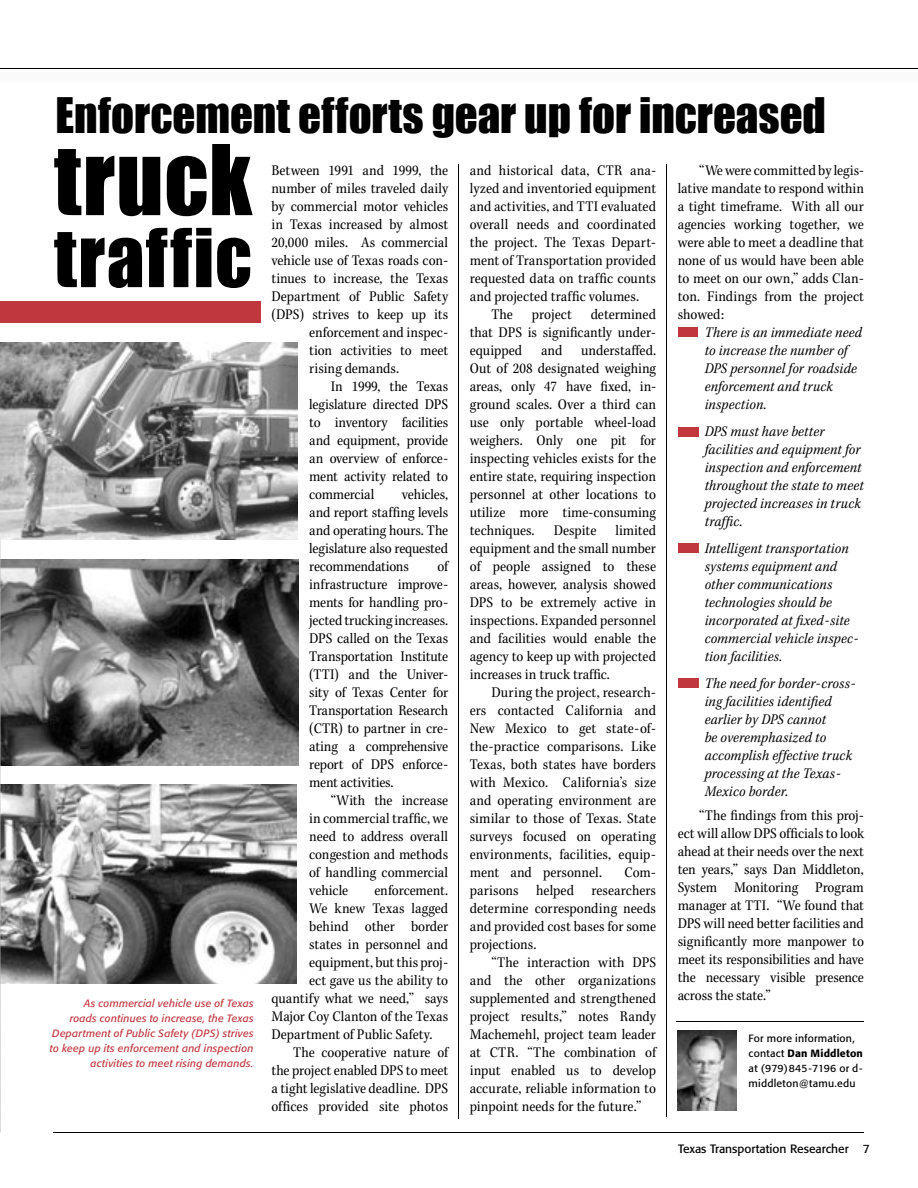
<style>
.page{position:relative;width:918px;height:1188px;background:#fff}
.page>*{position:absolute;margin:0;border:0;box-sizing:border-box;transform-origin:0 0}
.t1{font:90px "Impact";letter-spacing:.01em;color:#000}
.t2{font:75px "Impact";letter-spacing:.02em;color:#000}
.t3{font:45px "Impact";color:#000}
.t4{font:15px/18px "Kepl MM 385 450 10";color:#000;text-align:justify}
.t5{font:15px/18px "Kepl MM It 385 450 10";letter-spacing:.005em;color:#000}
.t6{font:15px "Kepl MM 385 450 10";letter-spacing:-.02em;color:#000}
.t7{font:12px "Formata";color:#000}
.t8{font:italic 10.5px/15px "Formata";letter-spacing:.02em;color:#c1373e;text-align:right}
.t9{font:10.5px/15px "Formata";letter-spacing:.02em;color:#000}
.s1{font-weight:500}
</style>
<div class="page">
<hr style="left:54px;top:1132px;width:810px;height:1px;background:#000">
<img style="left:1px;top:784px;width:295px;height:200px">
<img style="left:1px;top:560px;width:297px;height:206px">
<img style="left:0;top:301px;width:1px;height:831px">
<hr style="left:0;top:68px;width:918px;height:1px;background:#000">
<hr style="left:676px;top:1021px;width:188px;height:1px;background:#000">
<hr style="left:459px;top:164px;width:1px;height:955px;background:#000">
<hr style="left:666px;top:164px;width:1px;height:953px;background:#000">
<img style="left:0;top:342px;width:297px;height:198px">
<div style="left:0;top:302px;width:261px;height:21px;background:#c1373e"></div>
<div style="left:678px;top:327px;width:20px;height:9px;background:#c1373e"></div>
<div style="left:678px;top:427px;width:20px;height:9px;background:#c1373e"></div>
<div style="left:678px;top:543px;width:20px;height:9px;background:#c1373e"></div>
<div style="left:678px;top:678px;width:20px;height:10px;background:#c1373e"></div>
<img style="left:677px;top:1031px;width:60px;height:80px">
<h3 class="t3" style="left:56px;top:88px;width:772px">Enforcement efforts gear up for increased</h3>
<h1 class="t1" style="left:54px;top:124px;width:200px">truck</h1>
<h2 class="t2" style="left:54px;top:211px;width:200px">traffic</h2>
<p class="t8" style="left:50px;top:996px;width:205px">As commercial vehicle use of Texas<br>roads continues to increase, the Texas Department of Public Safety (DPS) strives to keep up its enforcement and inspection activities to meet rising demands.</p>
<p class="t4" style="left:272px;top:162px;width:178px">Between 1991 and 1999, the</p>
<p class="t4" style="left:272px;top:180px;width:178px">number of miles traveled daily</p>
<p class="t4" style="left:272px;top:198px;width:178px">by commercial motor vehicles</p>
<p class="t4" style="left:272px;top:216px;width:178px">in Texas increased by almost</p>
<p class="t4" style="left:272px;top:234px;width:178px">20,000 miles. As commercial</p>
<p class="t4" style="left:272px;top:252px;width:178px">vehicle use of Texas roads con-</p>
<p class="t4" style="left:272px;top:270px;width:178px">tinues to increase, the Texas</p>
<p class="t4" style="left:272px;top:288px;width:178px">Department of Public Safety</p>
<p class="t4" style="left:272px;top:306px;width:178px">(DPS) strives to keep up its</p>
<p class="t4" style="left:309px;top:324px;width:140px">enforcement and inspec-</p>
<p class="t4" style="left:309px;top:342px;width:140px">tion activities to meet</p>
<p class="t4" style="left:309px;top:360px;width:92px">rising demands.</p>
<p class="t4" style="left:331px;top:378px;width:119px">In 1999, the Texas</p>
<p class="t4" style="left:309px;top:396px;width:140px">legislature directed DPS</p>
<p class="t4" style="left:309px;top:414px;width:140px">to inventory facilities</p>
<p class="t6" style="left:309px;top:432px;width:140px">and equipment, provide</p>
<p class="t4" style="left:309px;top:450px;width:140px">an overview of enforce-</p>
<p class="t4" style="left:309px;top:468px;width:140px">ment activity related to</p>
<p class="t4" style="left:309px;top:486px;width:67px">commercial</p>
<p class="t4" style="left:309px;top:486px;width:140px;text-indent:93px">vehicles, and report staffing levels and operating hours. The legislature also requested recommendations</p>
<p class="t4" style="left:309px;top:558px;width:140px;text-indent:128px">of infrastructure improve&shy;ments for handling pro&shy;jected trucking increases.<br>DPS called on the Texas Transportation Institute (TTI) and the Univer&shy;sity of Texas Center for Transportation Research (CTR) to partner in cre&shy;ating a comprehensive report of DPS enforce&shy;ment activities.</p>
<p class="t4" style="left:309px;top:792px;width:140px;text-indent:22px">“With the increase in commercial traffic, we need to address overall congestion and methods of handling commercial vehicle</p>
<p class="t4" style="left:374px;top:882px;width:75px">enforcement.</p>
<p class="t4" style="left:309px;top:900px;width:140px">We knew Texas lagged</p>
<p class="t4" style="left:309px;top:918px;width:140px">behind other border</p>
<p class="t4" style="left:309px;top:936px;width:140px">states in personnel and</p>
<p class="t4" style="left:309px;top:954px;width:140px">equipment, but this proj-</p>
<p class="t4" style="left:309px;top:972px;width:140px">ect gave us the ability to</p>
<p class="t4" style="left:272px;top:990px;width:178px">quantify what we need,” says</p>
<p class="t4" style="left:272px;top:1008px;width:178px">Major Coy Clanton of the Texas</p>
<p class="t4" style="left:272px;top:1026px;width:162px">Department of Public Safety.</p>
<p class="t4" style="left:293px;top:1044px;width:157px">The cooperative nature of</p>
<p class="t4" style="left:272px;top:1062px;width:178px">the project enabled DPS to meet</p>
<p class="t4" style="left:272px;top:1080px;width:178px">a tight legislative deadline. DPS</p>
<p class="t4" style="left:272px;top:1098px;width:178px">offices provided site photos</p>
<p class="t4" style="left:470px;top:162px;width:188px">and historical data, CTR ana-</p>
<p class="t4" style="left:470px;top:180px;width:188px">lyzed and inventoried equipment</p>
<p class="t4" style="left:470px;top:198px;width:188px">and activities, and TTI evaluated</p>
<p class="t4" style="left:470px;top:216px;width:188px">overall needs and coordinated</p>
<p class="t4" style="left:470px;top:234px;width:188px">the project. The Texas Depart-</p>
<p class="t4" style="left:470px;top:252px;width:188px">ment of Transportation provided</p>
<p class="t4" style="left:470px;top:270px;width:188px">requested data on traffic counts</p>
<p class="t4" style="left:470px;top:288px;width:171px">and projected traffic volumes.</p>
<p class="t4" style="left:491px;top:306px;width:23px">The</p>
<p class="t4" style="left:532px;top:306px;width:41px">project</p>
<p class="t4" style="left:470px;top:306px;width:188px;text-indent:121px">determined that DPS is significantly under&shy;equipped</p>
<p class="t4" style="left:470px;top:342px;width:188px;text-indent:111px">understaffed.<br>Out of 208 designated weighing areas, only 47 have fixed, in&shy;ground scales. Over a third can use only portable wheel-load weighers. Only one pit for inspecting vehicles exists for the entire state, requiring inspection personnel at other locations to utilize more time-consuming techniques.</p>
<p class="t4" style="left:541px;top:342px;width:23px">and</p>
<p class="t4" style="left:470px;top:522px;width:188px;text-indent:146px">limited equipment and the small number of people assigned to these areas, however, analysis showed DPS to be extremely active in inspections. Expanded personnel and facilities would enable the agency to keep up with projected increases in truck traffic.</p>
<p class="t4" style="left:470px;top:684px;width:188px;text-indent:22px">During the project, research&shy;ers contacted California and New Mexico to get state-of&shy;the-practice comparisons. Like Texas, both states have borders with Mexico. California’s size and operating environment are similar to those of Texas. State surveys focused on operating environments, facilities, equip&shy;ment and personnel.</p>
<p class="t4" style="left:554px;top:522px;width:44px">Despite</p>
<p class="t4" style="left:470px;top:864px;width:188px;text-indent:155px">Com&shy;parisons helped researchers determine corresponding needs and provided cost bases for some projections.</p>
<p class="t4" style="left:470px;top:954px;width:188px;text-indent:22px">“The interaction with DPS and the other organizations supplemented and strengthened project results,” notes Randy Machemehl, project team leader at CTR. “The combination of input enabled us to develop accurate, reliable information to pinpoint needs for the future.”</p>
<p class="t4" style="left:678px;top:161px;width:188px;text-indent:22px">“We were committed by legis&shy;lative mandate to respond within a tight timeframe. With all our agencies working together, we were able to meet a deadline that none of us would have been able to meet on our own,” adds Clan&shy;ton. Findings from the project showed:</p>
<p class="t5" style="left:705px;top:323px;width:159px">There is an immediate need to increase the number of<br>DPS personnel for roadside enforcement and truck inspection.</p>
<p class="t5" style="left:705px;top:422px;width:161px">DPS must have better facilities and equipment for inspection and enforcement throughout the state to meet projected increases in truck traffic.</p>
<p class="t5" style="left:705px;top:539px;width:155px">Intelligent transportation systems equipment and other communications technologies should be incorporated at fixed-site commercial vehicle inspec&shy;tion facilities.</p>
<p class="t5" style="left:705px;top:674px;width:152px">The need for border-cross&shy;ing facilities identified earlier by DPS cannot<br>be overemphasized to accomplish effective truck processing at the Texas-<br>Mexico border.</p>
<p class="t4" style="left:678px;top:806px;width:188px;text-indent:22px">“The findings from this proj&shy;ect will allow DPS officials to look ahead at their needs over the next ten years,” says Dan Middleton, System Monitoring Program manager at TTI. “We found that DPS will need better facilities and significantly more manpower to meet its responsibilities and have the necessary visible presence across the state.”</p>
<p class="t9" style="left:749px;top:1030px;width:116px">For more information, contact <span class="s1">Dan Middleton </span>at (979)845-7196 or d&shy;middleton@tamu.edu</p>
<p class="t7" style="left:678px;top:1141px;width:193px">Texas Transportation Researcher 7</p>
</div>
